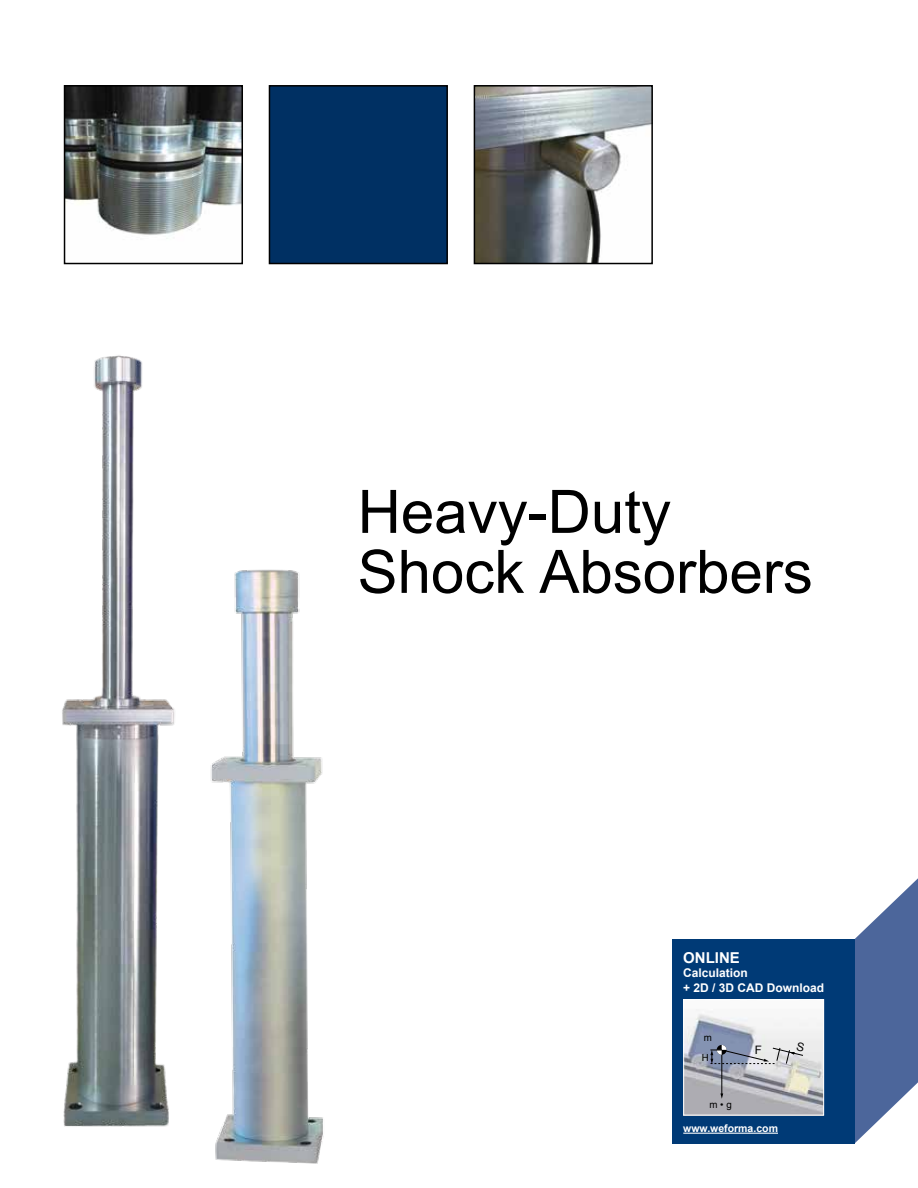
<style>
.page{position:relative;width:918px;height:1188px;background:#fff}
.page>*{position:absolute;margin:0;border:0;box-sizing:border-box;transform-origin:0 0}
.t1{font:60px/60px "Arial";color:#000}
.t2{font:700 15px "Arial";color:#fff}
.t3{font:700 12px/14.4px "Arial";color:#fff}
.t4{font:11.7px "Arial";color:#000}
.t5{font:700 10.5px "Arial";color:#fff}
.t6{font:9.75px/19.2px "Arial";color:#000}
</style>
<div class="page">
<img style="left:62px;top:355px;width:113px;height:772px">
<img style="left:211px;top:569px;width:113px;height:595px">
<svg style="left:854px;top:878px;width:64px;height:266px"></svg>
<div style="left:672px;top:939px;width:182px;height:205px;background:#003a76"></div>
<img style="left:685px;top:1001px;width:137px;height:112px">
<hr style="left:722px;top:1047px;width:1px;height:47px;background:#000">
<svg style="left:720px;top:1093px;width:3px;height:6px"></svg>
<div style="left:683px;top:999px;width:141px;height:116px;border:1px solid #fff"></div>
<hr style="left:683px;top:1133px;width:95px;height:1px;background:#fff">
<img style="left:67px;top:88px;width:173px;height:151px">
<div style="left:64px;top:85px;width:179px;height:179px;border:2px solid #000"></div>
<div style="left:269px;top:86px;width:178px;height:178px;background:#003063"></div>
<div style="left:269px;top:85px;width:179px;height:179px;border:2px solid #000"></div>
<img style="left:477px;top:88px;width:173px;height:173px">
<div style="left:474px;top:85px;width:179px;height:179px;border:2px solid #000"></div>
<svg style="left:710px;top:1042px;width:95px;height:22px;background:#acb1bd"></svg>
<h1 class="t1" style="left:358px;top:482px;width:457px">Heavy-Duty<br>Shock Absorbers</h1>
<p class="t2" style="left:683px;top:948px;width:58px">ONLINE</p>
<p class="t3" style="left:683px;top:966px;width:143px">Calculation<br>+ 2D / 3D CAD Download</p>
<p class="t6" style="left:702px;top:1028px;width:12px">m<br>H</p>
<p class="t6" style="left:709px;top:1095px;width:24px">m • g</p>
<p class="t4" style="left:755px;top:1042px;width:9px">F</p>
<p class="t5" style="left:683px;top:1121px;width:96px">www.weforma.com</p>
</div>
